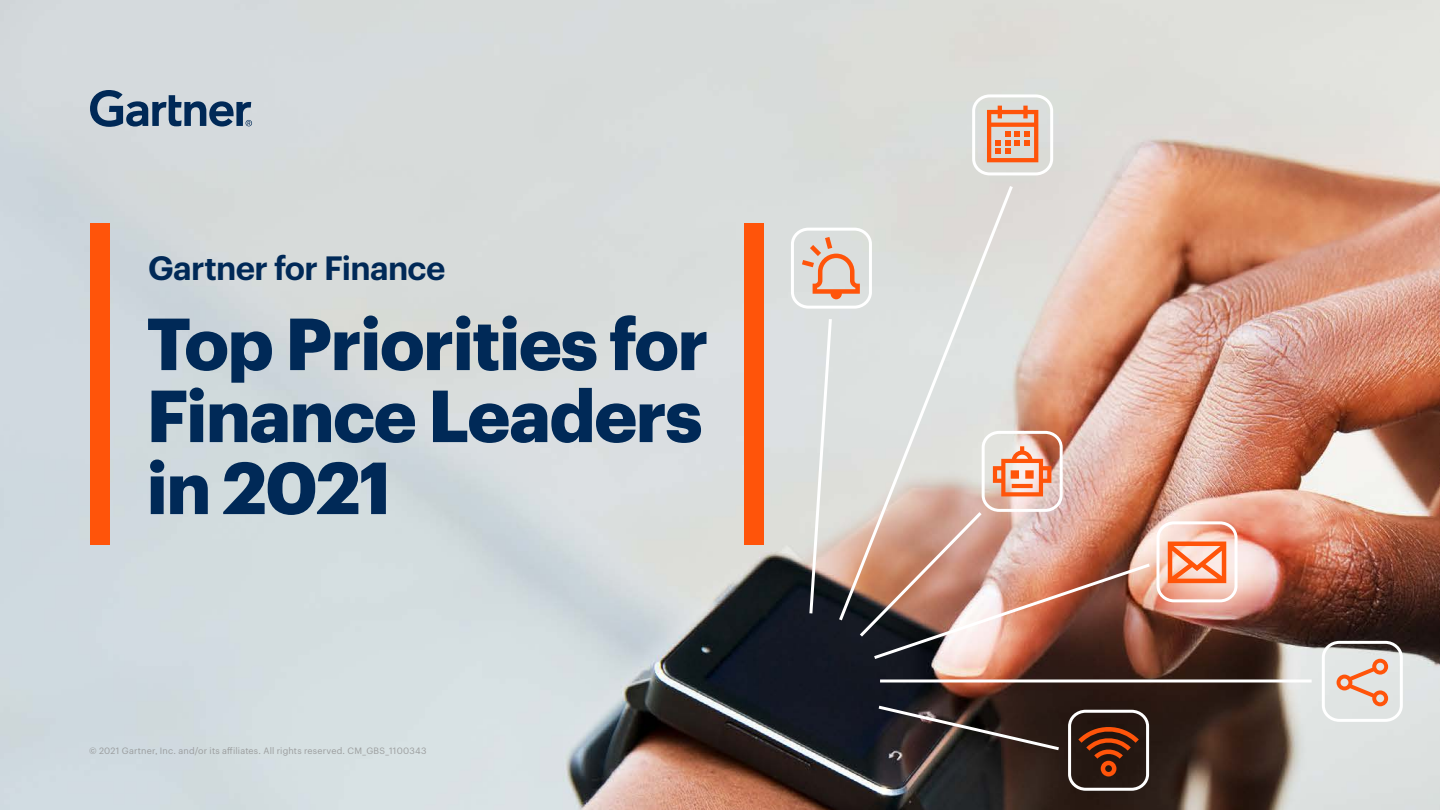
<style>
.page{position:relative;width:1440px;height:810px;background:#fff}
.page>*{position:absolute;margin:0;border:0;box-sizing:border-box;transform-origin:0 0}
.t1{font:700 72px/72px "Graphik";letter-spacing:-.02em;color:#002957;text-align:justify}
.t2{font:600 33px "Graphik";letter-spacing:-.02em;color:#002957}
.t3{font:9px "Graphik";letter-spacing:.02em;color:#8c8c8c}
</style>
<div class="page">
<img style="left:0;top:0;width:1440px;height:810px">
<svg style="left:90px;top:90px;width:162px;height:37px;background:#7e92a6"></svg>
<div style="left:90px;top:223px;width:20px;height:322px;background:#ff540a"></div>
<div style="left:744px;top:223px;width:20px;height:322px;background:#ff540a"></div>
<svg style="left:802px;top:237px;width:34px;height:62px;background:#e2beac"></svg>
<svg style="left:1167px;top:542px;width:59px;height:41px;background:#fc996f"></svg>
<svg style="left:1078px;top:723px;width:61px;height:53px;background:#57250e"></svg>
<svg style="left:836px;top:183px;width:179px;height:441px;background:#dbd9d6"></svg>
<svg style="left:987px;top:106px;width:51px;height:56px;background:#eb9b77"></svg>
<div style="left:972px;top:94px;width:81px;height:81px;border:3px solid #fff;border-radius:16px"></div>
<div style="left:791px;top:228px;width:81px;height:81px;border:3px solid #fff;border-radius:16px"></div>
<div style="left:1156px;top:521px;width:81px;height:81px;border:3px solid #fff;border-radius:16px"></div>
<div style="left:1322px;top:641px;width:80px;height:81px;border:3px solid #fff;border-radius:16px"></div>
<div style="left:1068px;top:710px;width:81px;height:81px;border:3px solid #fff;border-radius:16px"></div>
<svg style="left:807px;top:316px;width:26px;height:301px;background:#c7c7c6"></svg>
<img style="left:856px;top:509px;width:297px;height:152px">
<svg style="left:875px;top:704px;width:187px;height:48px;background:#392f2d"></svg>
<div style="left:981px;top:431px;width:81px;height:81px;border:3px solid #fff;border-radius:16px"></div>
<svg style="left:1336px;top:659px;width:52px;height:47px;background:#e8bfac"></svg>
<svg style="left:993px;top:446px;width:58px;height:50px;background:#f0a383"></svg>
<hr style="left:880px;top:680px;width:431px;height:2px;background:#fff">
<h2 class="t2" style="left:148px;top:243px;width:299px">Gartner for Finance</h2>
<h1 class="t1" style="left:147px;top:302px;width:563px">Top Priorities for Finance Leaders in 2021</h1>
<p class="t3" style="left:89px;top:744px;width:339px">© 2021 Gartner, Inc. and/or its affiliates. All rights reserved. CM_GBS_1100343</p>
</div>
